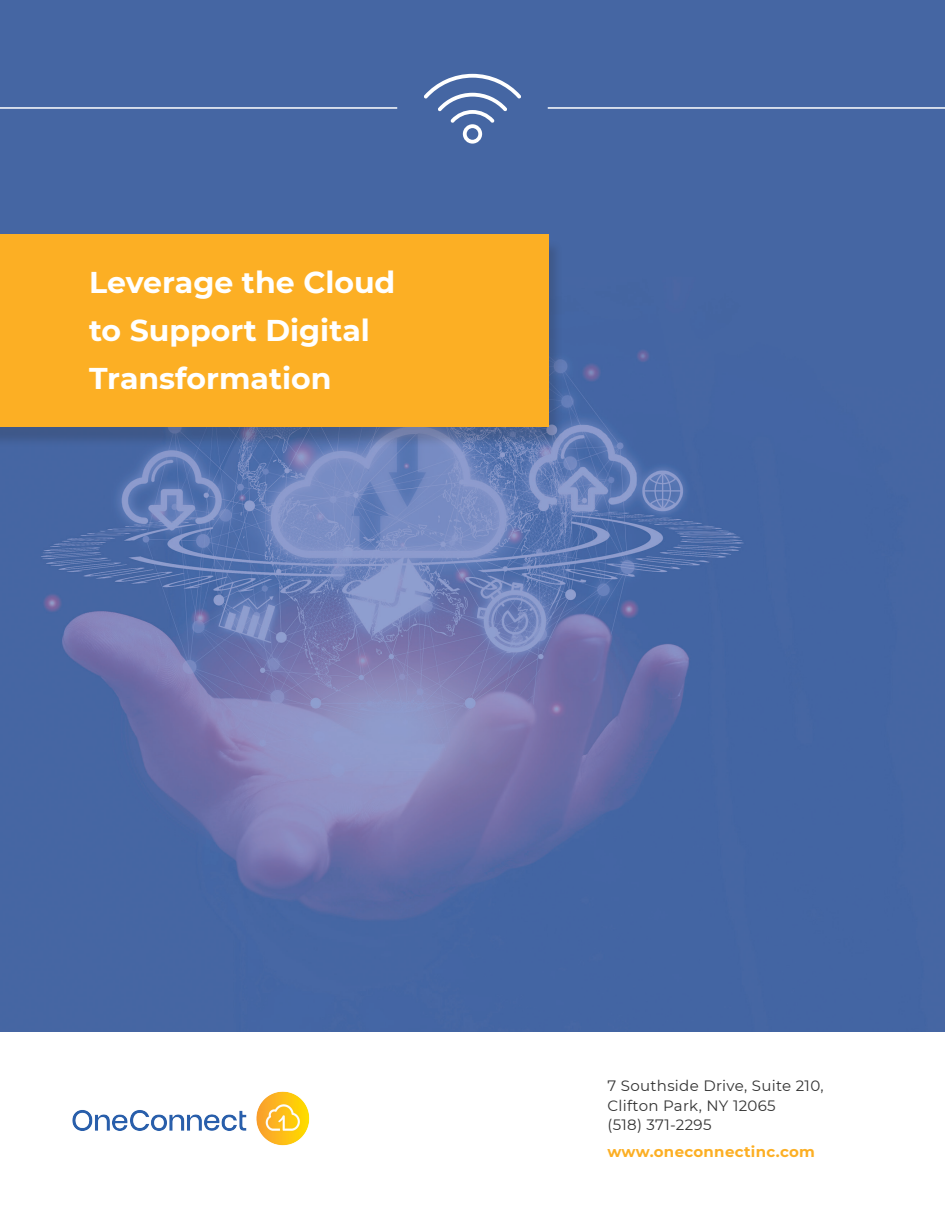
<style>
.page{position:relative;width:945px;height:1215px;background:#fff}
.page>*{position:absolute;margin:0;border:0;box-sizing:border-box;transform-origin:0 0}
.t1{font:700 30px "Montserrat";color:#fff}
.t2{font:15px/19.5px "Montserrat";letter-spacing:.02em;color:#333}
.t3{font:700 15px "Montserrat";letter-spacing:.02em;color:#fcaf24}
</style>
<div class="page">
<img style="left:0;top:0;width:945px;height:1032px">
<img style="left:72px;top:1091px;width:238px;height:55px">
<div style="left:0;top:239px;width:563px;height:209px;background:#231f20;opacity:.2"></div>
<div style="left:0;top:234px;width:548px;height:192px;background:#fcaf24"></div>
<hr style="left:0;top:107px;width:397px;height:2px;background:#fff">
<hr style="left:548px;top:107px;width:397px;height:2px;background:#fff">
<svg style="left:424px;top:74px;width:97px;height:70px;background:#627eb1"></svg>
<p class="t1" style="left:89px;top:261px;width:308px">Leverage the Cloud</p>
<p class="t1" style="left:89px;top:309px;width:282px">to Support Digital</p>
<p class="t1" style="left:89px;top:357px;width:244px">Transformation</p>
<p class="t2" style="left:608px;top:1076px;width:218px">7 Southside Drive, Suite 210,<br>Clifton Park, NY 12065<br>(518) 371-2295</p>
<p class="t3" style="left:608px;top:1141px;width:209px">www.oneconnectinc.com</p>
</div>
